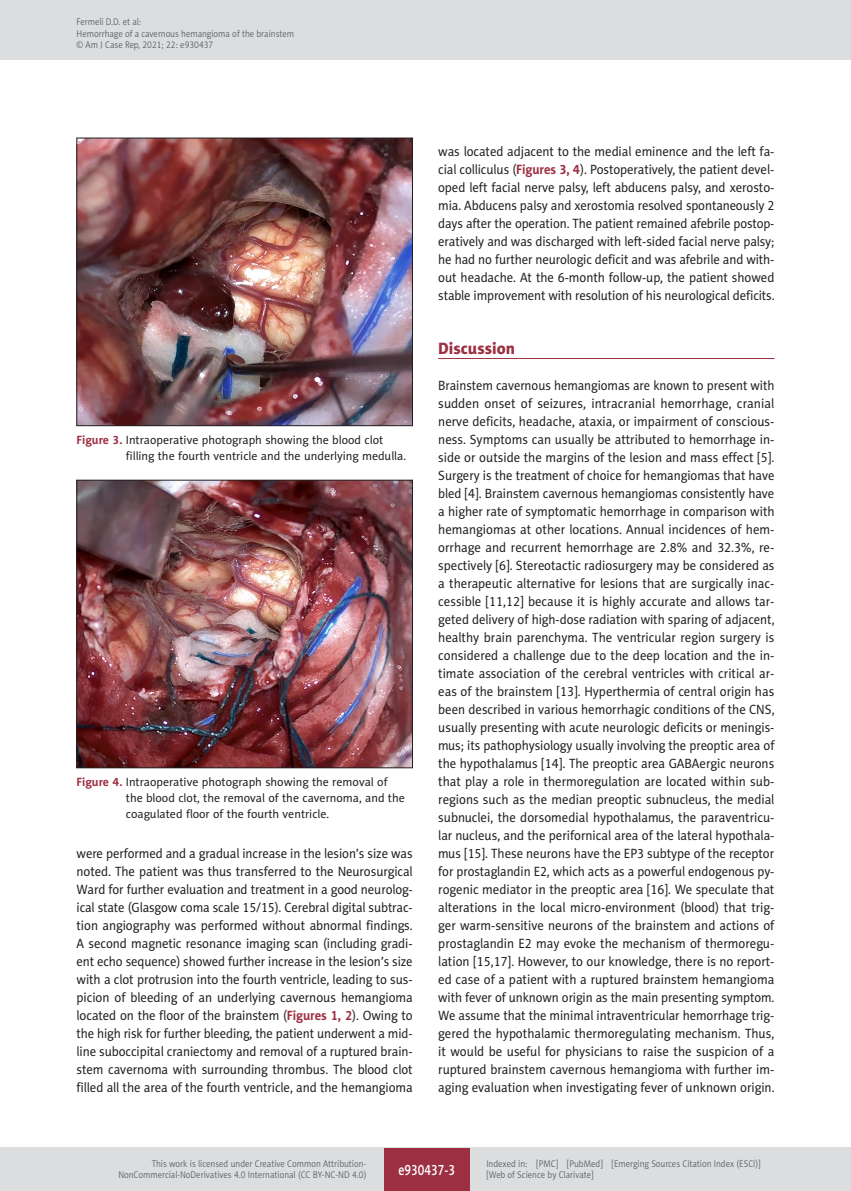
<style>
.page{position:relative;width:851px;height:1191px;background:#fff}
.page>*{position:absolute;margin:0;border:0;box-sizing:border-box;transform-origin:0 0}
.AJCR_Headline_1{font:16.5px "Naomi Sans EFN Heavy";color:#9d2f42}
.AJCR_e-PAGINA{font:15px "Naomi Sans EFN Medium";color:#fff;scale:.8 1}
.AJCR_Body{font:13.5px/18px "Naomi Sans EFN";letter-spacing:-.005em;color:#231f20;text-align:justify;scale:.94 1}
.AJCR_Body-2{font:13.5px/18px "Naomi Sans EFN";letter-spacing:-.005em;color:#231f20;text-align:justify;scale:.95 1}
.AJCR_Rycina_tytul{font:12px/15.8px "Naomi Sans EFN";color:#231f20}
.AJCR_pagina_zywa{font:9.75px/11.2px "Naomi Sans EFN Light";color:#57585a;scale:.9 1}
.AJCR_pagina_sygnatur{font:9.75px "Naomi Sans EFN Light";color:#57585a;scale:.9 1}
.s1{font-weight:700;color:#9d2f42}
</style>
<div class="page">
<hr style="left:438px;top:358px;width:336px;height:1px;background:#9d2f42">
<img style="left:79px;top:140px;width:331px;height:284px">
<div style="left:77px;top:138px;width:335px;height:288px;border:1px solid #231f20"></div>
<img style="left:79px;top:482px;width:331px;height:284px">
<div style="left:77px;top:480px;width:335px;height:288px;border:1px solid #231f20"></div>
<div style="left:0;top:0;width:850px;height:60px;background:#dcdddf"></div>
<div style="left:0;top:1148px;width:850px;height:43px;background:#dcdddf"></div>
<div style="left:384px;top:1147px;width:85px;height:43px;background:#9d2f42"></div>
<p class="AJCR_pagina_zywa" style="left:77px;top:16px;width:243px">Fermeli D.D. et al:<br>Hemorrhage of a cavernous hemangioma of the brainstem</p>
<p class="AJCR_pagina_sygnatur" style="left:77px;top:39px;width:153px">© Am J Case Rep, 2021; 22: e930437</p>
<p class="AJCR_Rycina_tytul" style="left:126px;top:432px;width:282px;text-indent:-49px"><span class="s1">Figure 3.</span> Intraoperative photograph showing the blood clot filling the fourth ventricle and the underlying medulla.</p>
<p class="AJCR_Rycina_tytul" style="left:126px;top:774px;width:280px;text-indent:-49px"><span class="s1">Figure 4.</span> Intraoperative photograph showing the removal of the blood clot, the removal of the cavernoma, and the coagulated floor of the fourth ventricle.</p>
<p class="AJCR_Body-2" style="left:77px;top:844px;width:355px">were performed and a gradual increase in the lesion’s size was noted. The patient was thus transferred to the Neurosurgical Ward for further evaluation and treatment in a good neurolog&shy;ical state (Glasgow coma scale 15/15). Cerebral digital subtrac&shy;tion angiography was performed without abnormal findings.<br>A second magnetic resonance imaging scan (including gradi&shy;ent echo sequence) showed further increase in the lesion’s size with a clot protrusion into the fourth ventricle, leading to sus&shy;picion of bleeding of an underlying cavernous hemangioma located on the floor of the brainstem (<span class="s1">Figures 1, 2</span>). Owing to the high risk for further bleeding, the patient underwent a mid&shy;line suboccipital craniectomy and removal of a ruptured brain&shy;stem cavernoma with surrounding thrombus. The blood clot filled all the area of the fourth ventricle, and the hemangioma</p>
<p class="AJCR_Body-2" style="left:438px;top:142px;width:355px">was located adjacent to the medial eminence and the left fa&shy;cial colliculus (<span class="s1">Figures 3, 4</span>). Postoperatively, the patient devel&shy;oped left facial nerve palsy, left abducens palsy, and xerosto&shy;mia. Abducens palsy and xerostomia resolved spontaneously 2 days after the operation. The patient remained afebrile postop&shy;eratively and was discharged with left-sided facial nerve palsy; he had no further neurologic deficit and was afebrile and with&shy;out headache. At the 6-month follow-up, the patient showed stable improvement with resolution of his neurological deficits.</p>
<p class="AJCR_Headline_1" style="left:438px;top:338px;width:78px">Discussion</p>
<p class="AJCR_Body" style="left:438px;top:376px;width:359px">Brainstem cavernous hemangiomas are known to present with sudden onset of seizures, intracranial hemorrhage, cranial nerve deficits, headache, ataxia, or impairment of conscious&shy;ness. Symptoms can usually be attributed to hemorrhage in&shy;side or outside the margins of the lesion and mass effect [5].<br>Surgery is the treatment of choice for hemangiomas that have bled [4]. Brainstem cavernous hemangiomas consistently have a higher rate of symptomatic hemorrhage in comparison with hemangiomas at other locations. Annual incidences of hem&shy;orrhage and recurrent hemorrhage are 2.8% and 32.3%, re&shy;spectively [6]. Stereotactic radiosurgery may be considered as a therapeutic alternative for lesions that are surgically inac&shy;cessible [11,12] because it is highly accurate and allows tar&shy;geted delivery of high-dose radiation with sparing of adjacent, healthy brain parenchyma. The ventricular region surgery is considered a challenge due to the deep location and the in&shy;timate association of the cerebral ventricles with critical ar&shy;eas of the brainstem [13]. Hyperthermia of central origin has been described in various hemorrhagic conditions of the CNS, usually presenting with acute neurologic deficits or meningis&shy;mus; its pathophysiology usually involving the preoptic area of the hypothalamus [14]. The preoptic area GABAergic neurons that play a role in thermoregulation are located within sub&shy;regions such as the median preoptic subnucleus, the medial subnuclei, the dorsomedial hypothalamus, the paraventricu&shy;lar nucleus, and the perifornical area of the lateral hypothala&shy;mus [15]. These neurons have the EP3 subtype of the receptor for prostaglandin E2, which acts as a powerful endogenous py&shy;rogenic mediator in the preoptic area [16]. We speculate that alterations in the local micro-environment (blood) that trig&shy;ger warm-sensitive neurons of the brainstem and actions of prostaglandin E2 may evoke the mechanism of thermoregu&shy;lation [15,17]. However, to our knowledge, there is no report&shy;ed case of a patient with a ruptured brainstem hemangioma with fever of unknown origin as the main presenting symptom.<br>We assume that the minimal intraventricular hemorrhage trig&shy;gered the hypothalamic thermoregulating mechanism. Thus, it would be useful for physicians to raise the suspicion of a ruptured brainstem cavernous hemangioma with further im&shy;aging evaluation when investigating fever of unknown origin.</p>
<p class="AJCR_pagina_zywa" style="left:118px;top:1158px;width:277px;text-align:right">This work is licensed under Creative Common Attribution-<br>NonCommercial-NoDerivatives 4.0 International (CC BY-NC-ND 4.0)</p>
<p class="AJCR_e-PAGINA" style="left:398px;top:1160px;width:72px">e930437-3</p>
<p class="AJCR_pagina_zywa" style="left:486px;top:1158px;width:306px">Indexed in: [PMC] [PubMed] [Emerging Sources Citation Index (ESCI)] [Web of Science by Clarivate]</p>
</div>
